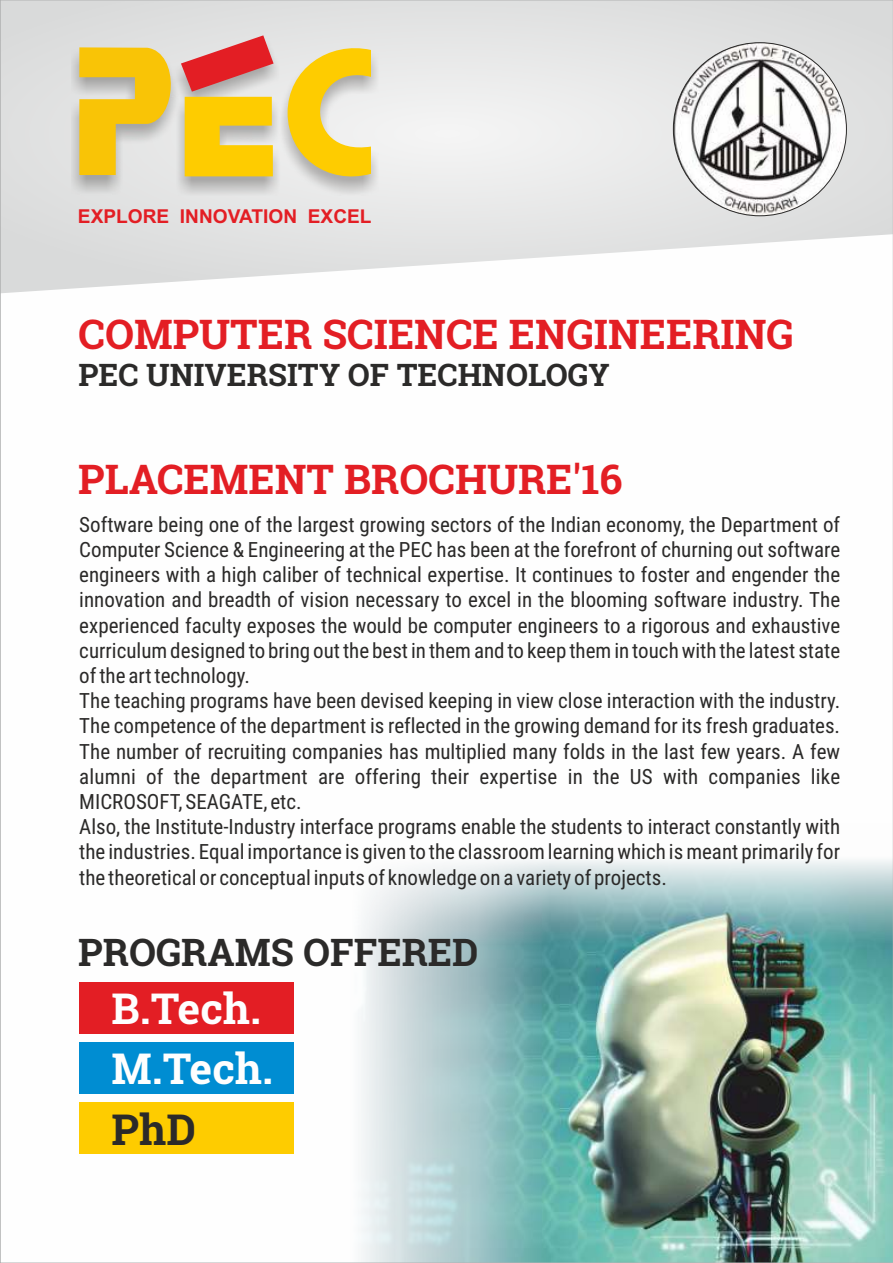
<style>
.page{position:relative;width:893px;height:1263px;background:#fff}
.page>*{position:absolute;margin:0;border:0;box-sizing:border-box;transform-origin:0 0}
.t1{font:700 42.75px/59.6px "Roboto Slab";color:#fefefe}
.t2{font:700 42.75px "Roboto Slab";color:#2b2a29}
.t3{font:700 41.1px "Roboto Slab";color:#e31e24}
.t4{font:700 38.1px "Roboto Slab";color:#2b2a29}
.t5{font:700 31.05px "Roboto Slab";color:#2b2a29}
.t6{font:21px/25.2px "Roboto Condensed";color:#2b2a29}
.t7{font:700 19.2px "Arial";color:#e31e24}
</style>
<div class="page">
<svg style="left:2px;top:2px;width:889px;height:291px"></svg>
<img style="left:361px;top:860px;width:530px;height:401px">
<img style="left:673px;top:43px;width:173px;height:173px;border-radius:50%">
<img style="left:72px;top:39px;width:307px;height:156px">
<svg style="left:79px;top:35px;width:195px;height:141px;background:#e8bd5f"></svg>
<svg style="left:288px;top:40px;width:83px;height:146px;background:#edd573"></svg>
<div style="left:79px;top:982px;width:215px;height:52px;background:#e31e24"></div>
<div style="left:79px;top:1042px;width:215px;height:51px;background:#008dd2"></div>
<div style="left:79px;top:1102px;width:215px;height:52px;background:#fecc00"></div>
<p class="t7" style="left:78px;top:209px;width:295px">EXPLORE INNOVATION EXCEL</p>
<h2 class="t3" style="left:78px;top:306px;width:717px">COMPUTER SCIENCE ENGINEERING</h2>
<h3 class="t5" style="left:78px;top:354px;width:533px">PEC UNIVERSITY OF TECHNOLOGY</h3>
<h2 class="t3" style="left:78px;top:451px;width:546px">PLACEMENT BROCHURE'16</h2>
<p class="t6" style="left:79px;top:514px;width:762px">Software being one of the largest growing sectors of the Indian economy, the Department of Computer Science &amp; Engineering at the PEC has been at the forefront of churning out software engineers with a high caliber of technical expertise. It continues to foster and engender the innovation and breadth of vision necessary to excel in the blooming software industry. The experienced faculty exposes the would be computer engineers to a rigorous and exhaustive curriculum designed to bring out the best in them and to keep them in touch with the latest state of the art technology.<br>The teaching programs have been devised keeping in view close interaction with the industry.<br>The competence of the department is reflected in the growing demand for its fresh graduates.<br>The number of recruiting companies has multiplied many folds in the last few years. A few alumni of the department are offering their expertise in the US with companies like MICROSOFT, SEAGATE, etc.<br>Also, the Institute-Industry interface programs enable the students to interact constantly with the industries. Equal importance is given to the classroom learning which is meant primarily for the theoretical or conceptual inputs of knowledge on a variety of projects.</p>
<h3 class="t4" style="left:78px;top:926px;width:402px">PROGRAMS OFFERED</h3>
<h1 class="t1" style="left:112px;top:978px;width:163px">B.Tech.<br>M.Tech.</h1>
<h1 class="t2" style="left:112px;top:1100px;width:86px">PhD</h1>
</div>
